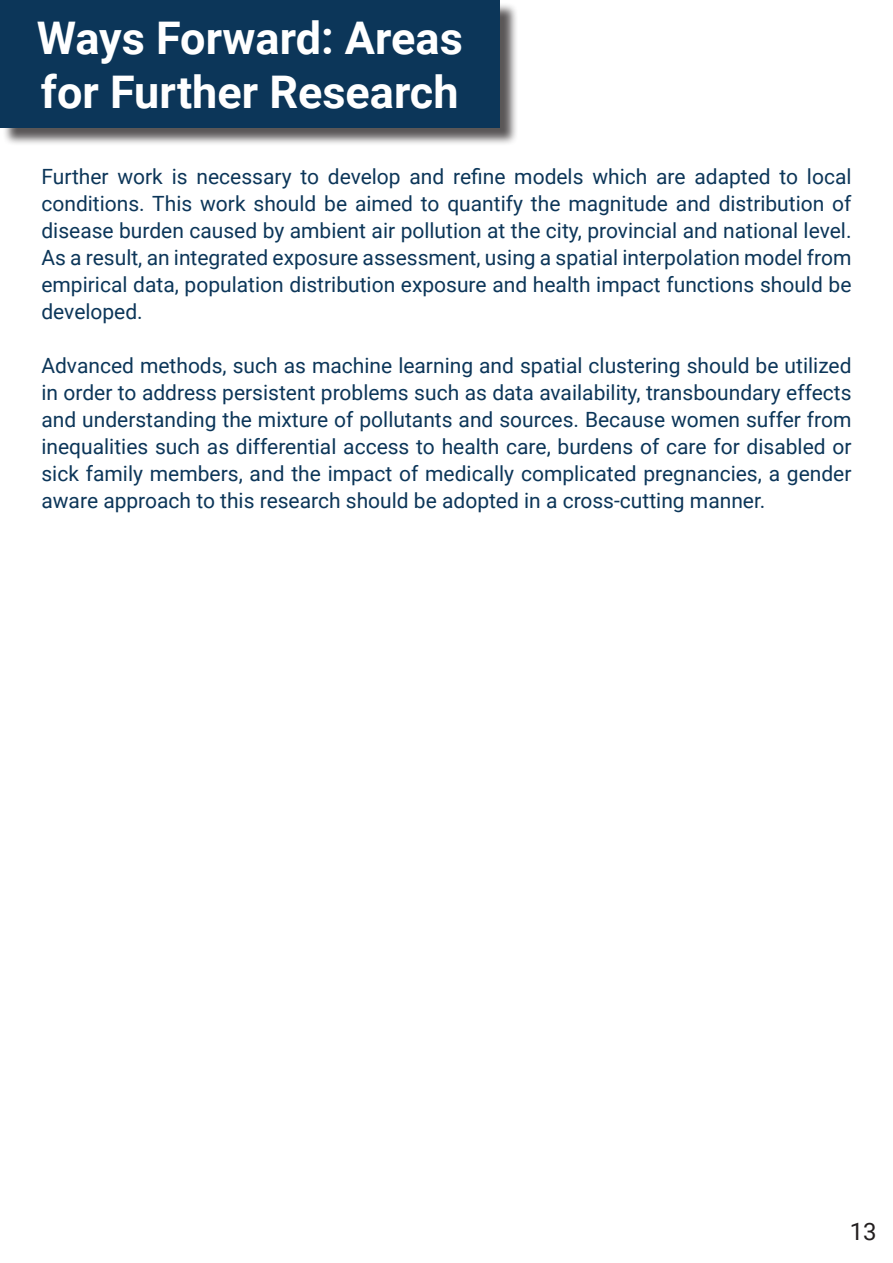
<style>
.page{position:relative;width:893px;height:1263px;background:#fff}
.page>*{position:absolute;margin:0;border:0;box-sizing:border-box;transform-origin:0 0}
.t1{font:700 45px/54px "Roboto";color:#fff}
.t2{font:700 43.5px/52.2px "Roboto";color:#fff}
.t3{font:24px "Roboto";color:#231f20}
.t4{font:21px/27px "Roboto";color:#0c3659;text-align:justify}
</style>
<div class="page">
<div style="left:2px;top:2px;width:516px;height:144px;background:#231f20;opacity:.75"></div>
<div style="left:0;top:0;width:500px;height:128px;background:#0c3659"></div>
<p class="t2" style="left:41px;top:8px;width:413px">Ways Forward: Areas<br>For Further Research</p>
<p class="t1" style="left:37px;top:9px;width:428px">Ways Forward: Areas for Further Research</p>
<p class="t4" style="left:41px;top:162px;width:812px">Further work is necessary to develop and refine models which are adapted to local conditions. This work should be aimed to quantify the magnitude and distribution of disease burden caused by ambient air pollution at the city, provincial and national level.<br>As a result, an integrated exposure assessment, using a spatial interpolation model from empirical data, population distribution exposure and health impact functions should be developed.</p>
<p class="t4" style="left:41px;top:351px;width:812px">Advanced methods, such as machine learning and spatial clustering should be utilized in order to address persistent problems such as data availability, transboundary effects and understanding the mixture of pollutants and sources. Because women suffer from inequalities such as differential access to health care, burdens of care for disabled or sick family members, and the impact of medically complicated pregnancies, a gender aware approach to this research should be adopted in a cross-cutting manner.</p>
<p class="t3" style="left:850px;top:1214px;width:28px">13</p>
</div>
